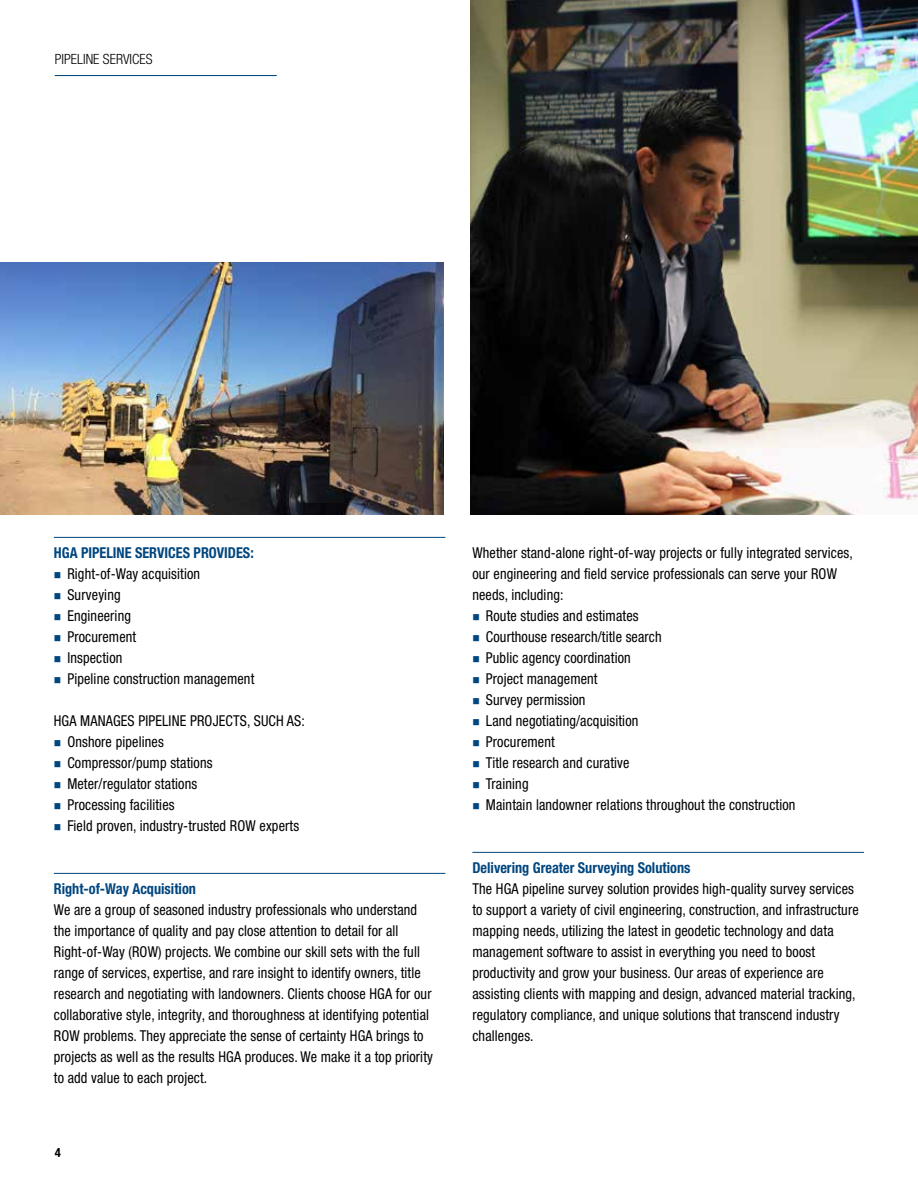
<style>
.page{position:relative;width:918px;height:1188px;background:#fff}
.page>*{position:absolute;margin:0;border:0;box-sizing:border-box;transform-origin:0 0}
.t1{font:condensed 15px/21px "Helvetica Neue LT Pro";letter-spacing:.01em;color:#000;scale:.95 1}
.t2{font:700 condensed 15px "Helvetica Neue LT Pro";color:#00467f;scale:.95 1}
.t3{font:300 condensed 14.1px "Helvetica Neue LT Pro";color:#000}
.t4{font:700 condensed 12.75px "Helvetica Neue";color:#000}
</style>
<div class="page">
<hr style="left:55px;top:75px;width:222px;height:1px;background:#00467f">
<hr style="left:54px;top:537px;width:391px;height:1px;background:#00467f">
<hr style="left:54px;top:873px;width:391px;height:1px;background:#00467f">
<hr style="left:472px;top:852px;width:392px;height:1px;background:#00467f">
<img style="left:471px;top:0;width:447px;height:515px">
<img style="left:0;top:263px;width:444px;height:252px">
<p class="t3" style="left:55px;top:51px;width:99px">PIPELINE SERVICES</p>
<p class="t2" style="left:54px;top:544px;width:212px">HGA PIPELINE SERVICES PROVIDES:</p>
<p class="t1" style="left:67px;top:563px;width:198px">Right-of-Way acquisition<br>Surveying<br>Engineering<br>Procurement<br>Inspection<br>Pipeline construction management</p>
<p class="t1" style="left:67px;top:710px;width:252px;text-indent:-13px">HGA MANAGES PIPELINE PROJECTS, SUCH AS:<br>Onshore pipelines<br>Compressor/pump stations<br>Meter/regulator stations<br>Processing facilities<br>Field proven, industry-trusted ROW experts</p>
<p class="t2" style="left:54px;top:880px;width:151px">Right-of-Way Acquisition</p>
<p class="t1" style="left:54px;top:899px;width:401px">We are a group of seasoned industry professionals who understand the importance of quality and pay close attention to detail for all Right-of-Way (ROW) projects. We combine our skill sets with the full range of services, expertise, and rare insight to identify owners, title research and negotiating with landowners. Clients choose HGA for our collaborative style, integrity, and thoroughness at identifying potential ROW problems. They appreciate the sense of certainty HGA brings to projects as well as the results HGA produces. We make it a top priority to add value to each project.</p>
<p class="t4" style="left:55px;top:1142px;width:8px">4</p>
<p class="t1" style="left:472px;top:542px;width:402px">Whether stand-alone right-of-way projects or fully integrated services,</p>
<p class="t1" style="left:472px;top:563px;width:385px">our engineering and field service professionals can serve your ROW</p>
<p class="t1" style="left:472px;top:584px;width:97px">needs, including:</p>
<p class="t1" style="left:486px;top:605px;width:162px">Route studies and estimates</p>
<p class="t1" style="left:486px;top:626px;width:187px">Courthouse research/title search</p>
<p class="t1" style="left:486px;top:647px;width:154px">Public agency coordination</p>
<p class="t1" style="left:486px;top:668px;width:119px">Project management</p>
<p class="t1" style="left:486px;top:689px;width:106px">Survey permission</p>
<p class="t1" style="left:486px;top:710px;width:162px">Land negotiating/acquisition</p>
<p class="t1" style="left:486px;top:731px;width:74px">Procurement</p>
<p class="t1" style="left:486px;top:752px;width:153px">Title research and curative</p>
<p class="t1" style="left:486px;top:773px;width:46px">Training</p>
<p class="t1" style="left:486px;top:794px;width:327px">Maintain landowner relations throughout the construction</p>
<p class="t2" style="left:472px;top:859px;width:231px">Delivering Greater Surveying Solutions</p>
<p class="t1" style="left:472px;top:878px;width:408px">The HGA pipeline survey solution provides high-quality survey services to support a variety of civil engineering, construction, and infrastructure mapping needs, utilizing the latest in geodetic technology and data management software to assist in everything you need to boost productivity and grow your business. Our areas of experience are assisting clients with mapping and design, advanced material tracking, regulatory compliance, and unique solutions that transcend industry challenges.</p>
</div>
